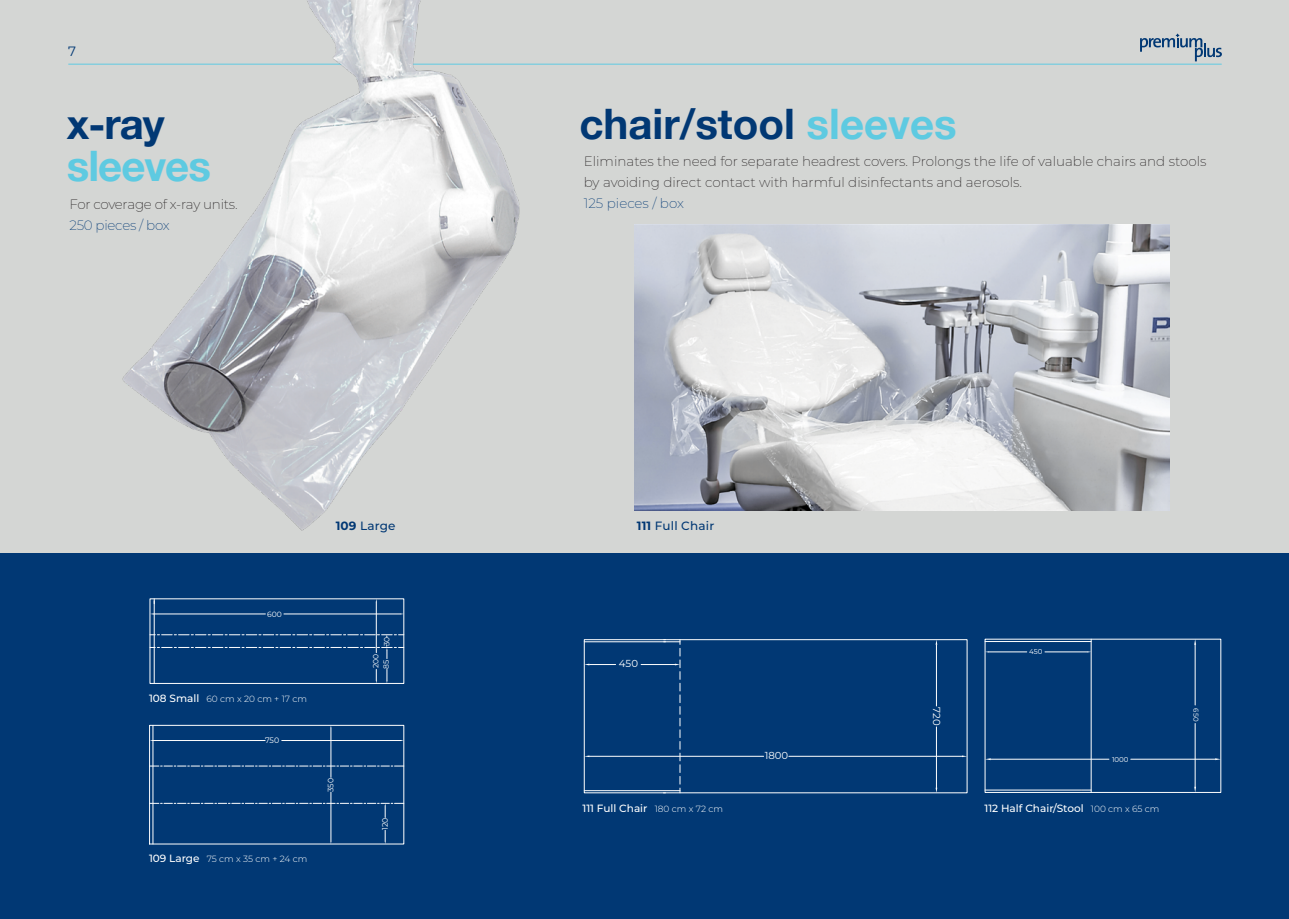
<style>
.page{position:relative;width:1289px;height:919px;background:#fff}
.page>*{position:absolute;margin:0;border:0;box-sizing:border-box;transform-origin:0 0}
.t1{font:700 42px "Helvetica Neue";color:#013874}
.t2{font:700 42px "Helvetica Neue";letter-spacing:-.025em;color:#5ecae1}
.t3{font:200 13.5px/21px "Montserrat";color:#231f20}
.t4{font:200 13.5px "Montserrat";letter-spacing:-.02em;color:#231f20}
.t5{font:200 13.5px "Montserrat";color:#013874}
.t6{font:200 13.5px "Montserrat";letter-spacing:-.02em;color:#013874}
.t7{font:13.5px "Montserrat";color:#013874}
.t8{font:500 12px "Montserrat";letter-spacing:.015em;color:#013874}
.t9{font:500 10.5px "Montserrat";color:#fff}
.t10{font:10.2px "Montserrat";color:#fff}
.t11{font:300 9px "Montserrat";color:#fff}
.t12{font:7.8px "Montserrat";color:#fff}
.t13{font:7.65px/10.2px "Montserrat";color:#fff}
.t14{font:7.05px "Montserrat";color:#fff}
.s1{font-weight:700}
.s2{font-weight:500;font-size:10.5px}
.s3{color:#5ecae1}
.s4{font-weight:300;font-size:9px}
</style>
<div class="page">
<div style="left:0;top:0;width:1288px;height:912px;background:#d4d6d4"></div>
<img style="left:634px;top:224px;width:535px;height:287px">
<div style="left:0;top:554px;width:1288px;height:364px;background:#013874"></div>
<svg style="left:149px;top:724px;width:255px;height:120px"></svg>
<hr style="left:153px;top:725px;width:1px;height:118px;background:#fff">
<svg style="left:984px;top:638px;width:237px;height:155px"></svg>
<hr style="left:1090px;top:639px;width:1px;height:153px;background:#fff">
<hr style="left:936px;top:644px;width:1px;height:62px;background:#fff">
<hr style="left:936px;top:726px;width:1px;height:61px;background:#fff">
<hr style="left:788px;top:756px;width:173px;height:1px;background:#fff">
<hr style="left:589px;top:756px;width:174px;height:1px;background:#fff">
<hr style="left:641px;top:664px;width:34px;height:1px;background:#fff">
<svg style="left:586px;top:663px;width:29px;height:2px"></svg>
<svg style="left:675px;top:642px;width:5px;height:148px"></svg>
<hr style="left:584px;top:641px;width:96px;height:1px;background:#fff">
<hr style="left:584px;top:790px;width:96px;height:1px;background:#fff">
<div style="left:584px;top:639px;width:383px;height:154px;border:1px solid #fff"></div>
<svg style="left:149px;top:598px;width:255px;height:86px"></svg>
<hr style="left:154px;top:598px;width:1px;height:85px;background:#fff">
<hr style="left:68px;top:64px;width:1153px;height:1px;background:#5fcae2">
<svg style="left:1140px;top:33px;width:81px;height:28px"></svg>
<img style="left:42px;top:0;width:562px;height:554px">
<p class="t7" style="left:68px;top:42px;width:9px">7</p>
<h1 class="t1" style="left:67px;top:91px;width:99px">x-ray</h1>
<h1 class="t2" style="left:67px;top:133px;width:146px">sleeves</h1>
<p class="t4" style="left:69px;top:195px;width:170px">For coverage of x-ray units.</p>
<p class="t6" style="left:69px;top:216px;width:102px">250 pieces / box</p>
<p class="t8" style="left:336px;top:517px;width:61px"><span class="s1">109</span> Large</p>
<p class="t13" style="left:267px;top:608px;width:16px">600</p>
<p class="t11" style="left:149px;top:693px;width:159px"><span class="s2">108 Small</span> 60 cm x 20 cm + 17 cm</p>
<p class="t12" style="left:265px;top:734px;width:16px">750</p>
<p class="t12" style="left:325px;top:792px;width:15px;rotate:-90deg">350</p>
<p class="t11" style="left:149px;top:852px;width:160px"><span class="s2">109 Large</span> 75 cm x 35 cm + 24 cm</p>
<p class="t13" style="left:381px;top:646px;width:10px;rotate:-90deg">30</p>
<p class="t13" style="left:370px;top:668px;width:16px;rotate:-90deg">200<br>85</p>
<p class="t12" style="left:379px;top:830px;width:14px;rotate:-90deg">120</p>
<h1 class="t1" style="left:579px;top:91px;width:379px">chair/stool <span class="s3">sleeves</span></h1>
<p class="t3" style="left:583px;top:151px;width:624px">Eliminates the need for separate headrest covers. Prolongs the life of valuable chairs and stools by avoiding direct contact with harmful disinfectants and aerosols.</p>
<p class="t5" style="left:583px;top:194px;width:102px">125 pieces / box</p>
<p class="t8" style="left:637px;top:517px;width:79px"><span class="s1">111</span> Full Chair</p>
<p class="t10" style="left:619px;top:656px;width:21px">450</p>
<p class="t10" style="left:764px;top:748px;width:25px">1800</p>
<p class="t10" style="left:943px;top:707px;width:20px;rotate:90deg">720</p>
<p class="t14" style="left:1029px;top:646px;width:15px">450</p>
<p class="t14" style="left:1111px;top:754px;width:18px">1000</p>
<p class="t9" style="left:582px;top:801px;width:142px">111 Full Chair <span class="s4">180 cm x 72 cm</span></p>
<p class="t9" style="left:984px;top:801px;width:176px">112 Half Chair/Stool <span class="s4">100 cm x 65 cm</span></p>
<p class="t14" style="left:1200px;top:708px;width:14px;rotate:90deg">650</p>
</div>
